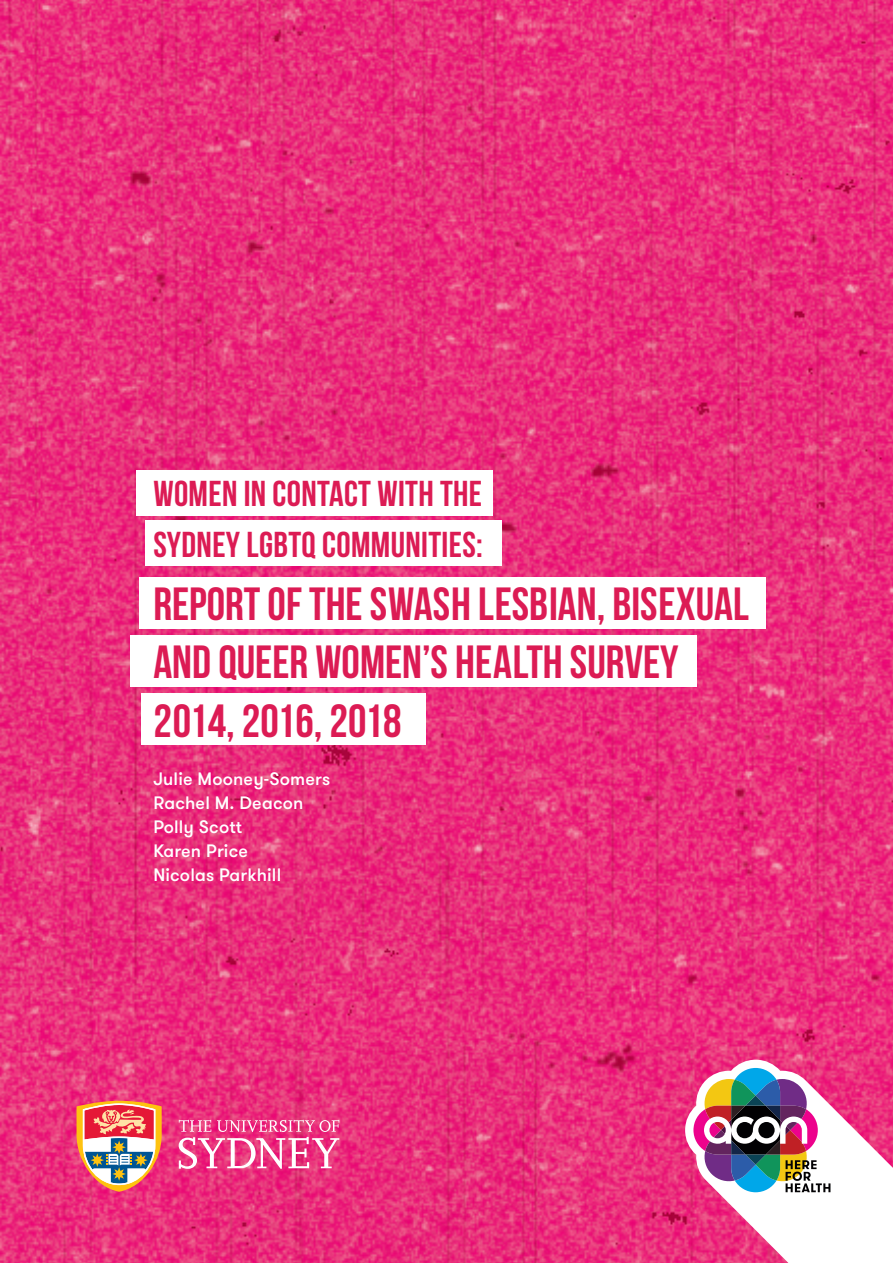
<style>
.page{position:relative;width:893px;height:1263px;background:#fff}
.page>*{position:absolute;margin:0;border:0;box-sizing:border-box;transform-origin:0 0}
.t1{font:46.5px/58.5px "Bebas Neue";color:#dc1b54}
.t2{font:36px/51px "Bebas Neue";letter-spacing:.01em;color:#dc1b54}
.t3{font:500 18px/24px "GT Walsheim";letter-spacing:.01em;color:#fff}
</style>
<div class="page">
<img style="left:0;top:0;width:893px;height:1263px">
<div style="left:136px;top:470px;width:356px;height:46px;background:#fff"></div>
<div style="left:145px;top:520px;width:356px;height:46px;background:#fff"></div>
<div style="left:139px;top:577px;width:626px;height:52px;background:#fff"></div>
<div style="left:130px;top:635px;width:566px;height:52px;background:#fff"></div>
<div style="left:141px;top:693px;width:284px;height:52px;background:#fff"></div>
<svg style="left:179px;top:1120px;width:160px;height:49px;background:#ee629b"></svg>
<svg style="left:77px;top:1101px;width:85px;height:91px"></svg>
<svg style="left:685px;top:1060px;width:208px;height:203px"></svg>
<p class="t2" style="left:153px;top:467px;width:331px">WOMEN IN CONTACT WITH THE<br>SYDNEY LGBTQ COMMUNITIES:</p>
<p class="t1" style="left:153px;top:574px;width:597px">REPORT OF THE SWASH LESBIAN, BISEXUAL<br>AND QUEER WOMEN’S HEALTH SURVEY<br>2014, 2016, 2018</p>
<p class="t3" style="left:153px;top:768px;width:178px">Julie Mooney-Somers<br>Rachel M. Deacon<br>Polly Scott<br>Karen Price<br>Nicolas Parkhill</p>
</div>
